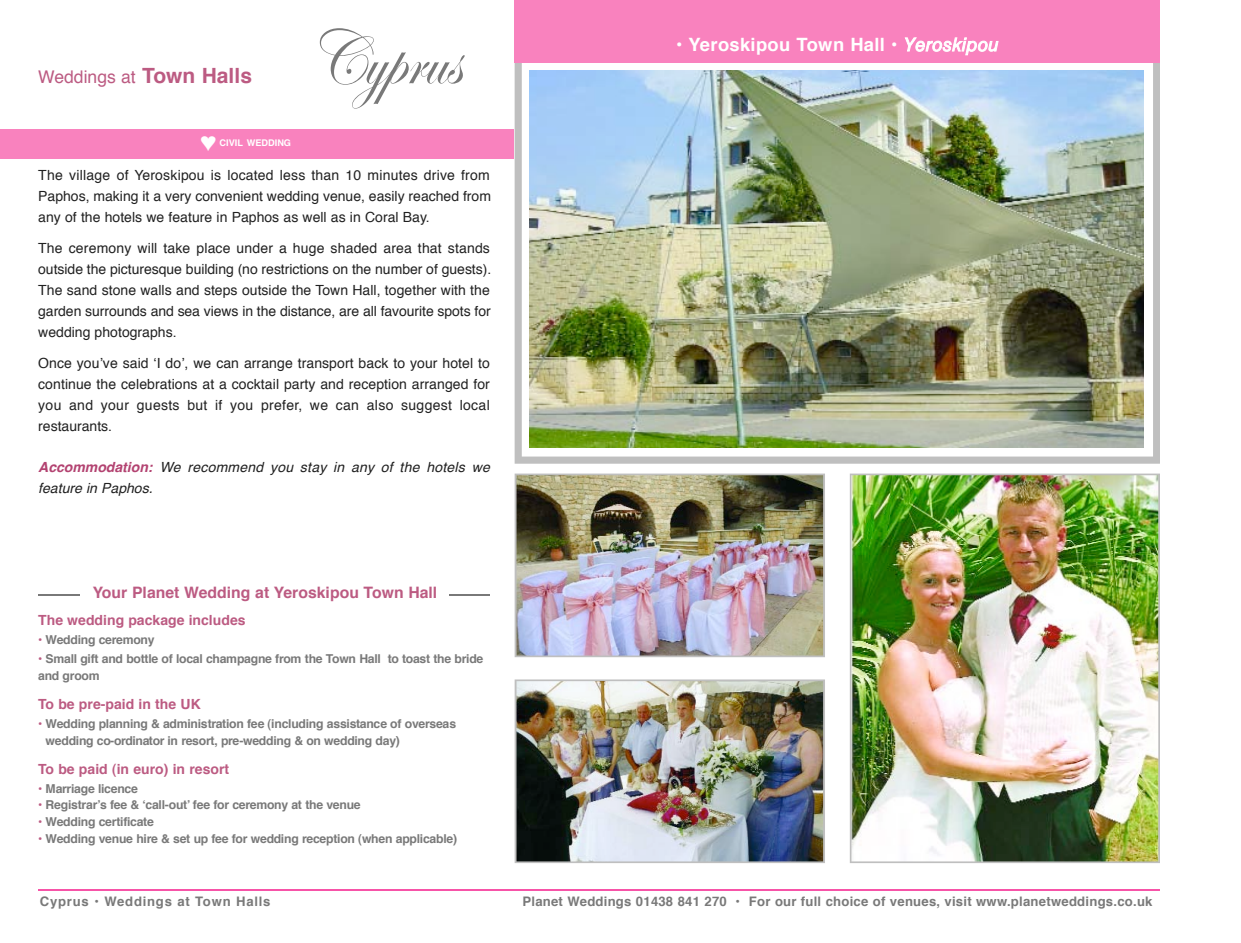
<style>
.page{position:relative;width:1241px;height:943px;background:#fff}
.page>*{position:absolute;margin:0;border:0;box-sizing:border-box;transform-origin:0 0}
.t1{font:78.75px "Edwardian Script ITC";color:#797979;scale:.9 1}
.t2{font:700 18.38px "Helvetica";letter-spacing:.02em;color:#fff}
.t3{font:17.5px "Helvetica";color:#bc5b82}
.t4{font:700 15.75px "Helvetica";color:#bc5b82}
.t5{font:14px/21px "Helvetica";color:#212121;text-align:justify}
.t6{font:700 14px "Helvetica";color:#bc5b82}
.t7{font:italic 14px/21px "Helvetica";letter-spacing:.015em;color:#212121}
.t8{font:700 13.12px "Helvetica";letter-spacing:.02em;color:#797979}
.t9{font:700 13.12px "Helvetica";letter-spacing:.06em;color:#797979}
.t10{font:700 12.25px/16.8px "Helvetica";letter-spacing:-.025em;color:#797979}
.t11{font:700 9.1px "Helvetica";color:#fff}
.s1{font-weight:700;font-size:21px}
.s2{font-weight:700;color:#b34371}
.s3{color:#bc5b82}
.s4{font-family:"Helvetica LT Std";font-weight:400;font-style:italic}
</style>
<div class="page">
<hr style="left:38px;top:889px;width:1121px;height:1px;background:#f754a8">
<div style="left:0;top:129px;width:530px;height:29px;background:#f982be"></div>
<svg style="left:514px;top:63px;width:645px;height:400px"></svg>
<img style="left:529px;top:71px;width:614px;height:377px">
<img style="left:514px;top:679px;width:310px;height:184px">
<img style="left:514px;top:473px;width:310px;height:184px">
<hr style="left:38px;top:593px;width:452px;height:2px;background:#797979">
<div style="left:81px;top:581px;width:368px;height:26px;background:#fff"></div>
<div style="left:514px;top:0;width:645px;height:63px;background:#f982be"></div>
<img style="left:849px;top:473px;width:310px;height:390px">
<p class="t3" style="left:38px;top:70px;width:215px">Weddings at <span class="s1">Town Halls</span></p>
<h1 class="t1" style="left:307px;top:16px;width:171px">Cyprus</h1>
<p class="t11" style="left:219px;top:139px;width:73px">CIVIL WEDDING</p>
<p class="t5" style="left:38px;top:166px;width:454px">The village of Yeroskipou is located less than 10 minutes drive from Paphos, making it a very convenient wedding venue, easily reached from any of the hotels we feature in Paphos as well as in Coral Bay.</p>
<p class="t5" style="left:38px;top:239px;width:454px">The ceremony will take place under a huge shaded area that stands outside the picturesque building (no restrictions on the number of guests).<br>The sand stone walls and steps outside the Town Hall, together with the garden surrounds and sea views in the distance, are all favourite spots for wedding photographs.</p>
<p class="t5" style="left:38px;top:354px;width:453px">Once you’ve said ‘I do’, we can arrange transport back to your hotel to continue the celebrations at a cocktail party and reception arranged for you and your guests but if you prefer, we can also suggest local restaurants.</p>
<p class="t7" style="left:38px;top:458px;width:453px"><span class="s2">Accommodation:</span> We recommend you stay in any of the hotels we feature in Paphos.</p>
<p class="t4" style="left:93px;top:586px;width:346px">Your Planet Wedding at Yeroskipou Town Hall</p>
<p class="t6" style="left:38px;top:614px;width:209px">The wedding package includes</p>
<p class="t10" style="left:38px;top:632px;width:118px"><span class="s3">•</span> Wedding ceremony</p>
<p class="t10" style="left:38px;top:651px;width:446px"><span class="s3">•</span> Small gift and bottle of local champagne from the Town Hall to toast the bride and groom</p>
<p class="t6" style="left:38px;top:698px;width:164px">To be pre-paid in the UK</p>
<p class="t10" style="left:46px;top:716px;width:412px;text-indent:-7px"><span class="s3">•</span> Wedding planning &amp; administration fee (including assistance of overseas wedding co-ordinator in resort, pre-wedding &amp; on wedding day)</p>
<p class="t6" style="left:38px;top:762px;width:192px">To be paid (in euro) in resort</p>
<p class="t10" style="left:38px;top:781px;width:101px"><span class="s3">•</span> Marriage licence</p>
<p class="t10" style="left:38px;top:797px;width:324px"><span class="s3">•</span> R e g is tra r’s fee &amp; ‘call-out’ fee for ceremony at the venue</p>
<p class="t10" style="left:38px;top:814px;width:117px"><span class="s3">•</span> Wedding certificate</p>
<p class="t10" style="left:38px;top:831px;width:420px"><span class="s3">•</span> Wedding venue hire &amp; set up fee for wedding reception (when applicable)</p>
<h2 class="t2" style="left:676px;top:37px;width:324px">• Yeroskipou Town Hall • <span class="s4">Y e ro s k ip o u</span></h2>
<p class="t9" style="left:40px;top:895px;width:232px">Cyprus • Weddings at Town Halls</p>
<p class="t8" style="left:522px;top:895px;width:631px">Planet Weddings 01438 841 270 • For our full choice of venues, visit www.p la n e tw e d d in g s .c o .u k</p>
</div>
